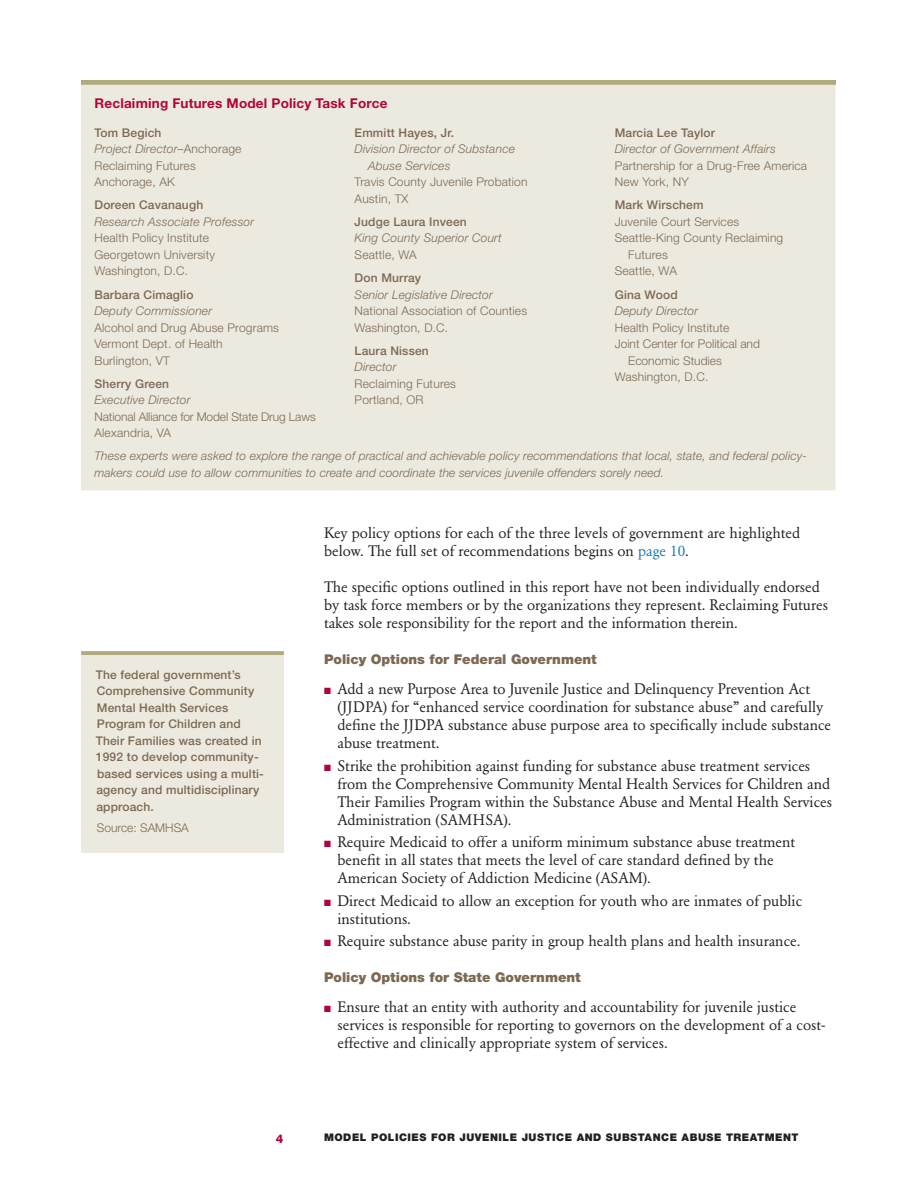
<style>
.page{position:relative;width:918px;height:1188px;background:#fff}
.page>*{position:absolute;margin:0;border:0;box-sizing:border-box;transform-origin:0 0}
.Text_1_Bullet_1{font:15px/18px "Garamond BE";color:#231f20}
.Text_1{font:15px/18px "Garamond BE";color:#231f20}
.Subhead_2{font:900 13.5px "Helvetica Neue LT Std";color:#7c6954}
.Callout_Subhead_1{font:700 13.5px "Helvetica Neue LT Std";letter-spacing:.015em;color:#b30437}
.Taks_Force_Text{font:300 12px/16.5px "Helvetica Neue LT Std";letter-spacing:.015em;color:#7c6954}
.Taks_Force_Text-2{font:italic 300 12px/16.5px "Helvetica Neue LT Std";letter-spacing:.015em;color:#7c6954}
.Taks_Force_Name{font:500 12px/16.5px "Helvetica Neue LT Std";letter-spacing:.015em;color:#7c6954}
.Taks_Force_Text-3{font:300 12px "Helvetica Neue LT Std";letter-spacing:-.01em;color:#7c6954}
.t1{font:800 12px "Helvetica Neue LT Std";color:#b30437}
.t2{font:900 10.5px "Helvetica Neue LT Std";letter-spacing:.05em;color:#231f20}
.s1{font-style:normal}
.s2{color:#1b78b2}
.s3{color:#b30437}
.s4{font-style:italic}
</style>
<div class="page">
<div style="left:81px;top:80px;width:755px;height:5px;background:#b1aa7d"></div>
<div style="left:81px;top:85px;width:755px;height:405px;background:#eceade"></div>
<div style="left:81px;top:651px;width:203px;height:198px;background:#b1aa7d"></div>
<div style="left:81px;top:655px;width:203px;height:198px;background:#eceade"></div>
<p class="Callout_Subhead_1" style="left:94px;top:95px;width:294px">Reclaiming Futures Model Policy Task Force</p>
<p class="Taks_Force_Name" style="left:94px;top:124px;width:68px">Tom Begich</p>
<p class="Taks_Force_Text-2" style="left:94px;top:141px;width:149px">Project Director<span class="s1">–Anchorage</span></p>
<p class="Taks_Force_Text" style="left:94px;top:157px;width:103px">Reclaiming Futures</p>
<p class="Taks_Force_Text" style="left:94px;top:173px;width:82px">Anchorage, AK</p>
<p class="Taks_Force_Name" style="left:94px;top:197px;width:110px">Doreen Cavanaugh</p>
<p class="Taks_Force_Text-2" style="left:94px;top:213px;width:161px">Research Associate Professor</p>
<p class="Taks_Force_Text" style="left:94px;top:230px;width:116px">Health Policy Institute</p>
<p class="Taks_Force_Text" style="left:94px;top:246px;width:122px">Georgetown University</p>
<p class="Taks_Force_Text" style="left:94px;top:263px;width:95px">Washington, D.C.</p>
<p class="Taks_Force_Name" style="left:94px;top:286px;width:100px">Barbara Cimaglio</p>
<p class="Taks_Force_Text-2" style="left:94px;top:303px;width:119px">Deputy Commissioner</p>
<p class="Taks_Force_Text" style="left:94px;top:319px;width:186px">Alcohol and Drug Abuse Programs</p>
<p class="Taks_Force_Text" style="left:94px;top:335px;width:130px">Vermont Dept. of Health</p>
<p class="Taks_Force_Text" style="left:94px;top:352px;width:77px">Burlington, VT</p>
<p class="Taks_Force_Name" style="left:94px;top:375px;width:76px">Sherry Green</p>
<p class="Taks_Force_Text-2" style="left:94px;top:392px;width:97px">Executive Director</p>
<p class="Taks_Force_Text-3" style="left:94px;top:409px;width:223px">National Alliance for Model State Drug Laws</p>
<p class="Taks_Force_Text" style="left:94px;top:425px;width:78px">Alexandria, VA</p>
<p class="Taks_Force_Name" style="left:355px;top:124px;width:101px">Emmitt Hayes, Jr.</p>
<p class="Taks_Force_Text-2" style="left:368px;top:141px;width:148px;text-indent:-14px">Division Director of Substance<br>Abuse Services</p>
<p class="Taks_Force_Text" style="left:355px;top:173px;width:174px">Travis County Juvenile Probation</p>
<p class="Taks_Force_Text" style="left:355px;top:190px;width:55px">Austin, TX</p>
<p class="Taks_Force_Name" style="left:355px;top:213px;width:114px">Judge Laura Inveen</p>
<p class="Taks_Force_Text-2" style="left:355px;top:230px;width:149px">King County Superior Court</p>
<p class="Taks_Force_Text" style="left:355px;top:246px;width:64px">Seattle, WA</p>
<p class="Taks_Force_Name" style="left:355px;top:270px;width:68px">Don Murray</p>
<p class="Taks_Force_Text-2" style="left:355px;top:286px;width:140px">Senior Legislative Director</p>
<p class="Taks_Force_Text" style="left:355px;top:302px;width:174px">National Association of Counties</p>
<p class="Taks_Force_Text" style="left:355px;top:319px;width:95px">Washington, D.C.</p>
<p class="Taks_Force_Name" style="left:355px;top:342px;width:76px">Laura Nissen</p>
<p class="Taks_Force_Text-2" style="left:355px;top:359px;width:43px">Director</p>
<p class="Taks_Force_Text" style="left:355px;top:375px;width:103px">Reclaiming Futures</p>
<p class="Taks_Force_Text" style="left:355px;top:392px;width:70px">Portland, OR</p>
<p class="Taks_Force_Name" style="left:615px;top:124px;width:102px">Marcia Lee Taylor</p>
<p class="Taks_Force_Text-2" style="left:615px;top:141px;width:163px">Director of Government Affairs</p>
<p class="Taks_Force_Text" style="left:615px;top:157px;width:194px">Partnership for a Drug-Free America</p>
<p class="Taks_Force_Text" style="left:615px;top:173px;width:76px">New York, NY</p>
<p class="Taks_Force_Name" style="left:615px;top:197px;width:90px">Mark Wirschem</p>
<p class="Taks_Force_Text" style="left:615px;top:213px;width:126px">Juvenile Court Services</p>
<p class="Taks_Force_Text" style="left:628px;top:230px;width:157px;text-indent:-14px">Seattle-King County Reclaiming<br>Futures</p>
<p class="Taks_Force_Text" style="left:615px;top:263px;width:64px">Seattle, WA</p>
<p class="Taks_Force_Name" style="left:615px;top:286px;width:65px">Gina Wood</p>
<p class="Taks_Force_Text-2" style="left:615px;top:303px;width:85px">Deputy Director</p>
<p class="Taks_Force_Text" style="left:615px;top:319px;width:116px">Health Policy Institute</p>
<p class="Taks_Force_Text" style="left:628px;top:335px;width:133px;text-indent:-14px">Joint Center for Political and<br>Economic Studies</p>
<p class="Taks_Force_Text" style="left:615px;top:368px;width:95px">Washington, D.C.</p>
<p class="Taks_Force_Text-2" style="left:94px;top:448px;width:714px">These experts were asked to explore the range of practical and achievable policy recommendations that local, state, and federal policy&shy;makers could use to allow communities to create and coordinate the services juvenile offenders sorely need.</p>
<p class="Taks_Force_Name" style="left:96px;top:666px;width:170px">The federal government’s<br>Comprehensive Community<br>Mental Health Services<br>Program for Children and<br>Their Families was created in<br>1992 to develop community&shy;based services using a multi&shy;agency and multidisciplinary approach.</p>
<p class="Taks_Force_Text" style="left:97px;top:819px;width:94px">Source: SAMHSA</p>
<p class="Text_1" style="left:324px;top:524px;width:478px">Key policy options for each of the three levels of government are highlighted below. The full set of recommendations begins on <span class="s2">page 10</span>.</p>
<p class="Text_1" style="left:324px;top:578px;width:505px">The specific options outlined in this report have not been individually endorsed by task force members or by the organizations they represent. Reclaiming Futures takes sole responsibility for the report and the information therein.</p>
<p class="Subhead_2" style="left:324px;top:651px;width:274px">Policy Options for Federal Government</p>
<p class="Text_1_Bullet_1" style="left:338px;top:680px;width:495px;text-indent:-14px"><span class="s3">■</span> Add a new Purpose Area to Juvenile Justice and Delinquency Prevention Act (JJDPA) for “enhanced service coordination for substance abuse” and carefully define the JJDPA substance abuse purpose area to specifically include substance abuse treatment.</p>
<p class="Text_1_Bullet_1" style="left:338px;top:757px;width:496px;text-indent:-14px"><span class="s3">■</span> Strike the prohibition against funding for substance abuse treatment services from the Comprehensive Community Mental Health Services for Children and Their Families Program within the Substance Abuse and Mental Health Services Administration (SAMHSA).</p>
<p class="Text_1_Bullet_1" style="left:338px;top:833px;width:459px;text-indent:-14px"><span class="s3">■</span> Require Medicaid to offer a uniform minimum substance abuse treatment benefit in all states that meets the level of care standard defined by the<br>American Society of Addiction Medicine (ASAM).</p>
<p class="Text_1_Bullet_1" style="left:338px;top:892px;width:466px;text-indent:-14px"><span class="s3">■</span> Direct Medicaid to allow an exception for youth who are inmates of public institutions<span class="s4">.</span></p>
<p class="Text_1_Bullet_1" style="left:324px;top:932px;width:478px"><span class="s3">■</span> Require substance abuse parity in group health plans and health insurance.</p>
<p class="Subhead_2" style="left:324px;top:969px;width:258px">Policy Options for State Government</p>
<p class="Text_1_Bullet_1" style="left:338px;top:998px;width:489px;text-indent:-14px"><span class="s3">■</span> Ensure that an entity with authority and accountability for juvenile justice services is responsible for reporting to governors on the development of a cost&shy;effective and clinically appropriate system of services.</p>
<p class="t1" style="left:276px;top:1131px;width:9px">4</p>
<p class="t2" style="left:324px;top:1131px;width:473px">Model Policies for Juvenile Justice and Substance Abuse Treatment</p>
</div>
